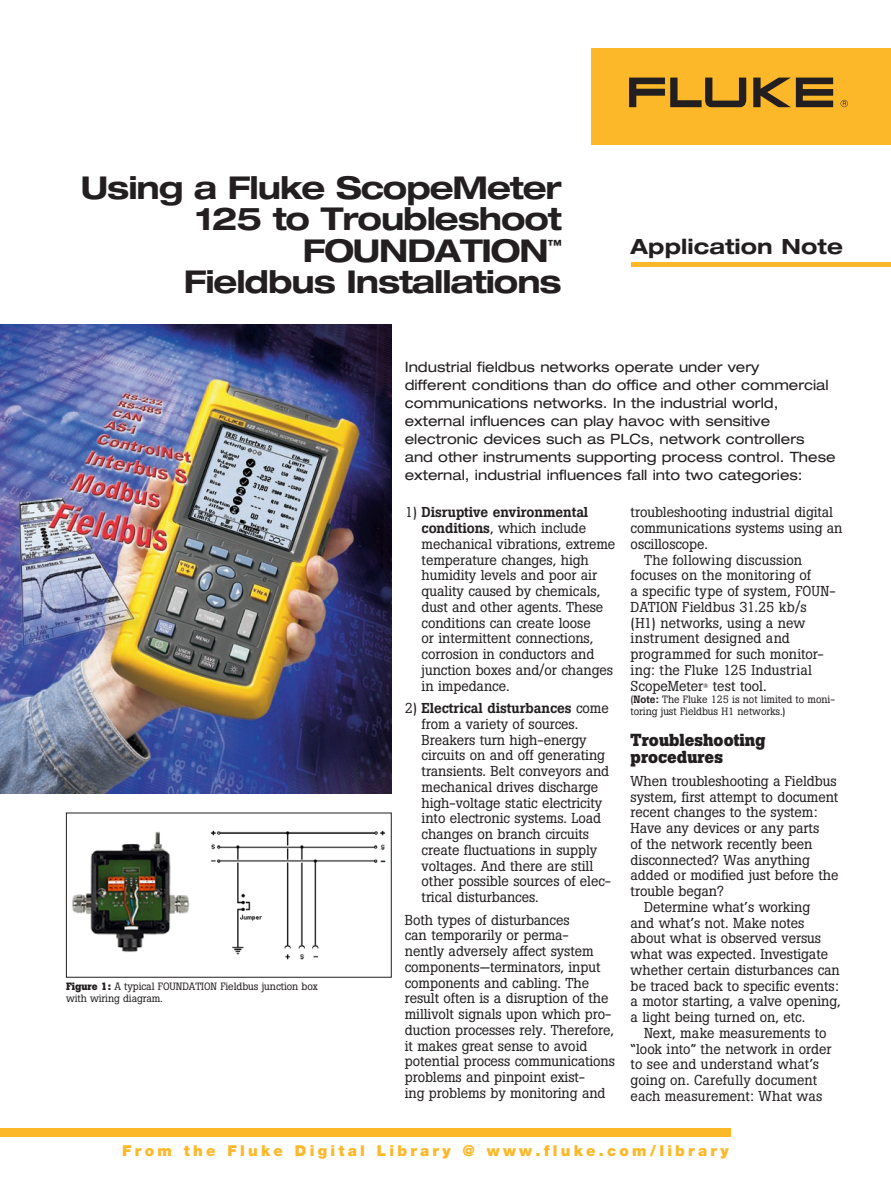
<style>
.page{position:relative;width:891px;height:1188px;background:#fff}
.page>*{position:absolute;margin:0;border:0;box-sizing:border-box;transform-origin:0 0}
.t1{font:700 expanded 31.5px "Helvetica Neue";letter-spacing:-.035em;color:#231f20}
.t2{font:700 expanded 21px "Helvetica Neue";letter-spacing:.005em;color:#231f20}
.t3{font:700 17.25px/17.2px "Boton";color:#231f20}
.t4{font:900 15px "Helvetica Neue";letter-spacing:.215em;color:#fcb828}
.t5{font:14.25px/15.8px "Boton";letter-spacing:-.005em;color:#231f20}
.t6{font:expanded 14.25px/18px "Helvetica Neue";color:#231f20}
.t7{font:14.25px "Boton";letter-spacing:.015em;color:#231f20}
.t8{font:700 expanded 14.1px "Helvetica Neue";color:#231f20}
.t9{font:10.5px/12px "Boton";letter-spacing:-.005em;color:#231f20}
.s1{font-weight:700}
.s2{font-weight:500}
</style>
<div class="page">
<div style="left:592px;top:48px;width:299px;height:96px;background:#fcb828"></div>
<svg style="left:753px;top:78px;width:80px;height:29px"></svg>
<svg style="left:629px;top:78px;width:117px;height:29px"></svg>
<svg style="left:841px;top:100px;width:7px;height:7px"></svg>
<div style="left:0;top:1128px;width:730px;height:8px;background:#fcb828"></div>
<hr style="left:631px;top:263px;width:260px;height:4px;background:#fcb828">
<img style="left:0;top:324px;width:391px;height:469px">
<img style="left:72px;top:830px;width:314px;height:130px">
<div style="left:66px;top:813px;width:326px;height:165px;border:1px solid #231f20"></div>
<h1 class="t1" style="left:81px;top:168px;width:482px">Using a Fluke ScopeMeter</h1>
<h1 class="t1" style="left:195px;top:199px;width:368px">125 to Troubleshoot</h1>
<h1 class="t1" style="left:303px;top:231px;width:248px">FOUNDATION</h1>
<p class="t8" style="left:548px;top:236px;width:16px">™</p>
<h1 class="t1" style="left:184px;top:262px;width:380px">Fieldbus Installations</h1>
<h2 class="t2" style="left:631px;top:233px;width:214px">Application Note</h2>
<p class="t9" style="left:66px;top:981px;width:253px"><span class="s1">Figure 1:</span> A typical FOUNDATION Fieldbus junction box with wiring diagram.</p>
<p class="t6" style="left:405px;top:358px;width:432px">Industrial fieldbus networks operate under very<br>different conditions than do office and other commercial communications networks. In the industrial world, external influences can play havoc with sensitive electronic devices such as PLCs, network controllers and other instruments supporting process control. These external, industrial influences fall into two categories:</p>
<p class="t5" style="left:631px;top:504px;width:204px">troubleshooting industrial digital</p>
<p class="t5" style="left:631px;top:520px;width:213px">communications systems using an</p>
<p class="t5" style="left:631px;top:536px;width:79px">oscilloscope.</p>
<p class="t5" style="left:644px;top:552px;width:159px">The following discussion</p>
<p class="t5" style="left:631px;top:567px;width:182px">focuses on the monitoring of</p>
<p class="t5" style="left:631px;top:583px;width:207px">a specific type of system, FOUN-</p>
<p class="t5" style="left:631px;top:599px;width:178px">DATION Fieldbus 31.25 kb/s</p>
<p class="t5" style="left:631px;top:615px;width:176px">(H1) networks, using a new</p>
<p class="t5" style="left:631px;top:630px;width:161px">instrument designed and</p>
<p class="t5" style="left:631px;top:646px;width:195px">programmed for such monitor-</p>
<p class="t7" style="left:631px;top:661px;width:183px">ing: the Fluke 125 Industrial</p>
<p class="t5" style="left:631px;top:678px;width:138px">ScopeMeter<sup>®</sup> test tool.</p>
<p class="t9" style="left:631px;top:693px;width:206px">(<span class="s2">Note:</span> The Fluke 125 is not limited to moni&shy;toring just Fieldbus H1 networks.)</p>
<p class="t3" style="left:631px;top:731px;width:137px">Troubleshooting procedures</p>
<p class="t5" style="left:631px;top:773px;width:208px">When troubleshooting a Fieldbus</p>
<p class="t5" style="left:631px;top:789px;width:209px">system, first attempt to document</p>
<p class="t5" style="left:631px;top:805px;width:189px">recent changes to the system:</p>
<p class="t5" style="left:631px;top:820px;width:190px">Have any devices or any parts</p>
<p class="t5" style="left:631px;top:836px;width:183px">of the network recently been</p>
<p class="t5" style="left:631px;top:852px;width:181px">disconnected? Was anything</p>
<p class="t5" style="left:631px;top:868px;width:209px">added or modified just before the</p>
<p class="t5" style="left:631px;top:883px;width:95px">trouble began?</p>
<p class="t5" style="left:644px;top:899px;width:168px">Determine what’s working</p>
<p class="t5" style="left:631px;top:915px;width:175px">and what’s not. Make notes</p>
<p class="t5" style="left:631px;top:931px;width:192px">about what is observed versus</p>
<p class="t5" style="left:631px;top:946px;width:199px">what was expected. Investigate</p>
<p class="t5" style="left:631px;top:962px;width:211px">whether certain disturbances can</p>
<p class="t5" style="left:631px;top:978px;width:210px">be traced back to specific events:</p>
<p class="t5" style="left:631px;top:994px;width:211px">a motor starting, a valve opening,</p>
<p class="t5" style="left:631px;top:1009px;width:176px">a light being turned on, etc.</p>
<p class="t5" style="left:644px;top:1025px;width:184px">Next, make measurements to</p>
<p class="t5" style="left:631px;top:1041px;width:202px">“look into” the network in order</p>
<p class="t5" style="left:631px;top:1057px;width:190px">to see and understand what’s</p>
<p class="t5" style="left:631px;top:1072px;width:188px">going on. Carefully document</p>
<p class="t5" style="left:631px;top:1088px;width:193px">each measurement: What was</p>
<p class="t5" style="left:422px;top:505px;width:195px;text-indent:-17px">1) <span class="s2">Disruptive environmental conditions</span>, which include mechanical vibrations, extreme temperature changes, high humidity levels and poor air quality caused by chemicals, dust and other agents. These conditions can create loose<br>or intermittent connections, corrosion in conductors and junction boxes and/or changes in impedance.</p>
<p class="t5" style="left:422px;top:700px;width:191px;text-indent:-17px">2) <span class="s2">Electrical disturbances</span> come from a variety of sources.<br>Breakers turn high-energy circuits on and off generating transients. Belt conveyors and mechanical drives discharge high-voltage static electricity into electronic systems. Load changes on branch circuits create fluctuations in supply voltages. And there are still other possible sources of elec&shy;trical disturbances.</p>
<p class="t5" style="left:405px;top:912px;width:212px">Both types of disturbances<br>can temporarily or perma-<br>nently adversely affect system components—terminators, input components and cabling. The result often is a disruption of the millivolt signals upon which pro&shy;duction processes rely. Therefore, it makes great sense to avoid potential process communications problems and pinpoint exist-<br>ing problems by monitoring and</p>
<p class="t4" style="left:122px;top:1142px;width:608px">From the Fluke Digital Library @ www.fluke.com/library</p>
</div>
